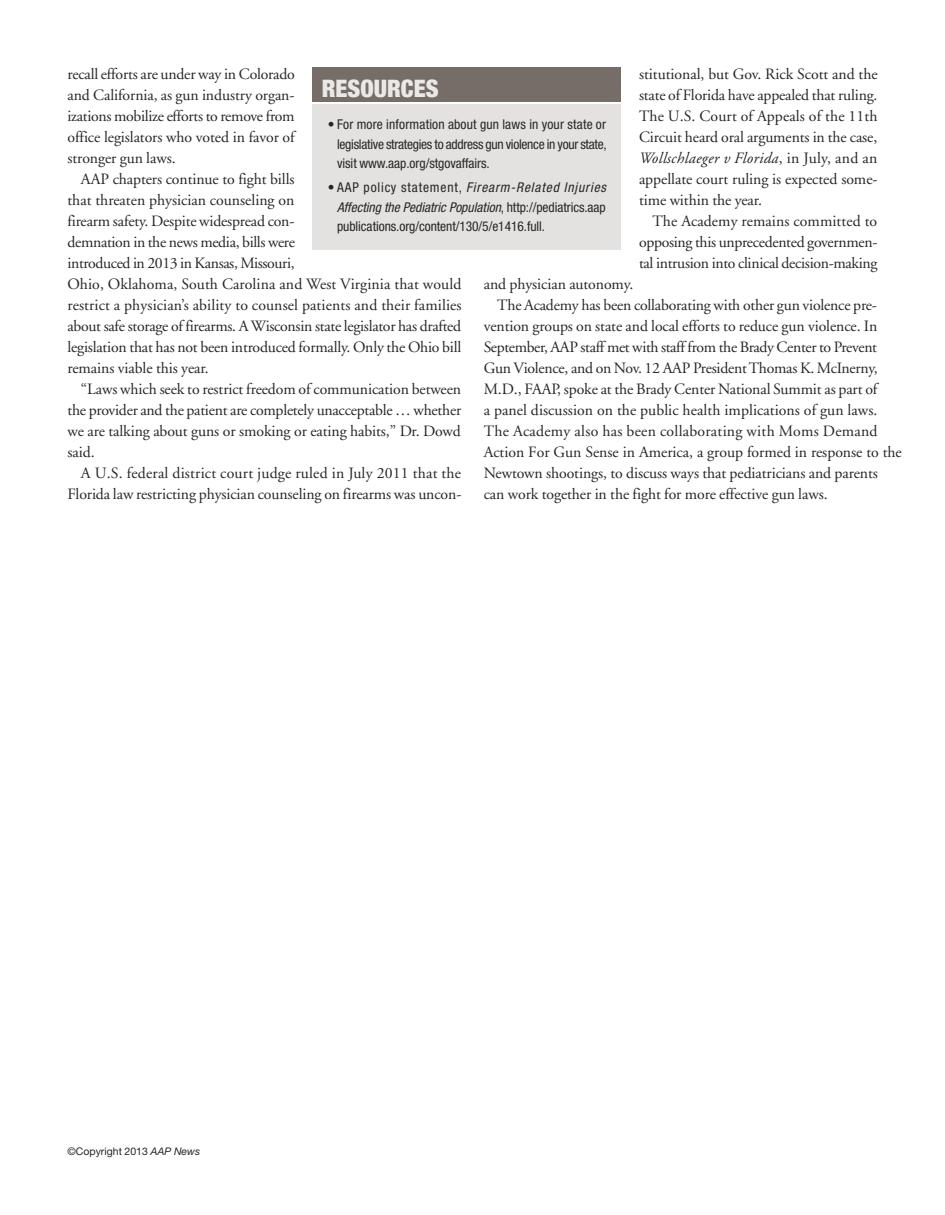
<style>
.page{position:relative;width:945px;height:1215px;background:#fff}
.page>*{position:absolute;margin:0;border:0;box-sizing:border-box;transform-origin:0 0}
.t1{font:900 condensed 24px "Helvetica Neue";color:#ebe9e8}
.t2{font:15.75px/21px "Adobe Garamond";letter-spacing:-.005em;color:#272627;text-align:justify}
.t3{font:15.75px "Adobe Garamond";letter-spacing:-.025em;color:#272627}
.t4{font:15.75px "Adobe Garamond";letter-spacing:.015em;color:#272627}
.t5{font:condensed 13.5px/19.5px "Helvetica Neue";letter-spacing:-.005em;color:#272627;text-align:justify}
.t6{font:10.5px "Helvetica Neue";color:#272627}
.s1{font-style:italic}
.s2{font-family:"Helvetica Neue LT Std";font-style:italic}
</style>
<div class="page">
<div style="left:313px;top:105px;width:308px;height:145px;background:#e4e2e1"></div>
<div style="left:313px;top:68px;width:308px;height:34px;background:#776d68"></div>
<p class="t2" style="left:639px;top:65px;width:240px">stitutional, but Gov. Rick Scott and the state of Florida have appealed that ruling.<br>The U.S. Court of Appeals of the 11th Circuit heard oral arguments in the case, <span class="s1">Wollschlaeger v Florida</span>, in July, and an appellate court ruling is expected some&shy;time within the year.</p>
<p class="t2" style="left:639px;top:212px;width:240px;text-indent:13px">The Academy remains committed to opposing this unprecedented governmen&shy;tal intrusion into clinical decision-making</p>
<p class="t2" style="left:68px;top:65px;width:229px">recall efforts are under way in Colorado and California, as gun industry organ&shy;izations mobilize efforts to remove from office legislators who voted in favor of stronger gun laws.</p>
<p class="t2" style="left:68px;top:170px;width:396px;text-align:left;text-indent:13px">AAP chapters continue to fight bills<br>that threaten physician counseling on<br>firearm safety. Despite widespread con-<br>demnation in the news media, bills were<br>introduced in 2013 in Kansas, Missouri,<br>Ohio, Oklahoma, South Carolina and West Virginia that would restrict a physician’s ability to counsel patients and their families about safe storage of firearms. A Wisconsin state legislator has drafted legislation that has not been introduced formally. Only the Ohio bill remains viable this year.</p>
<p class="t2" style="left:68px;top:380px;width:395px;text-indent:13px">“Laws which seek to restrict freedom of communication between the provider and the patient are completely unacceptable … whether we are talking about guns or smoking or eating habits,” Dr. Dowd said.</p>
<p class="t2" style="left:68px;top:464px;width:395px;text-align:right">A U.S. federal district court judge ruled in July 2011 that the<br>Florida law restricting physician counseling on firearms was uncon-</p>
<h1 class="t1" style="left:322px;top:74px;width:118px">RESOURCES</h1>
<p class="t5" style="left:337px;top:116px;width:271px;text-indent:-9px">• For more information about gun laws in your state or legislative strategies to address gun violence in your state, visit www.aap.org/stgovaffairs.</p>
<p class="t5" style="left:337px;top:179px;width:273px;text-align:left;text-indent:-9px">• AAP policy statement, <span class="s1">Firearm-Related Injuries<br>Affecting the Pediatric Population</span>, http://pediatrics.aap publications.org/content/130/5/e1416.full.</p>
<p class="t2" style="left:484px;top:275px;width:151px">and physician autonomy.</p>
<p class="t2" style="left:497px;top:296px;width:381px">The Academy has been collaborating with other gun violence pre-</p>
<p class="t2" style="left:484px;top:317px;width:395px">vention groups on state and local efforts to reduce gun violence. In</p>
<p class="t3" style="left:484px;top:340px;width:395px">September, AAP staff met with staff from the Brady Center to Prevent</p>
<p class="t2" style="left:484px;top:359px;width:395px">Gun Violence, and on Nov. 12 AAP President Thomas K. McInerny,</p>
<p class="t2" style="left:484px;top:380px;width:395px">M.D., FAAP, spoke at the Brady Center National Summit as part of</p>
<p class="t2" style="left:484px;top:401px;width:395px">a panel discussion on the public health implications of gun laws.</p>
<p class="t4" style="left:484px;top:424px;width:395px">The Academy also has been collaborating with Moms Demand</p>
<p class="t2" style="left:484px;top:443px;width:420px">Action For Gun Sense in America, a group formed in response to the</p>
<p class="t2" style="left:484px;top:464px;width:396px">Newtown shootings, to discuss ways that pediatricians and parents</p>
<p class="t2" style="left:484px;top:485px;width:345px">can work together in the fight for more effective gun laws.</p>
<p class="t6" style="left:68px;top:1148px;width:134px">©Copyright 2013 <span class="s2">AAP News</span></p>
</div>
